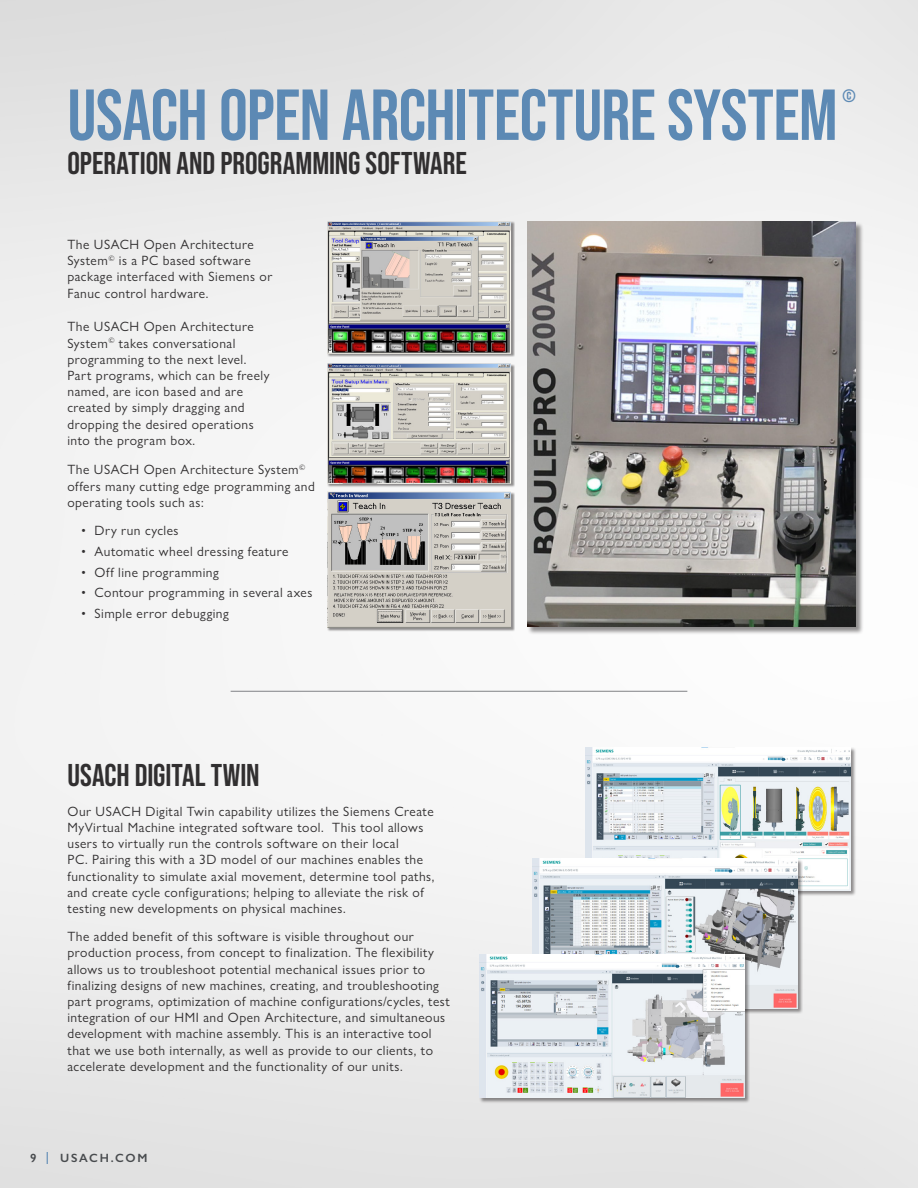
<style>
.page{position:relative;width:918px;height:1188px;background:#fff}
.page>*{position:absolute;margin:0;border:0;box-sizing:border-box;transform-origin:0 0}
.t1{font:700 72px "Bebas Neue Pro";letter-spacing:-.005em;color:#5c89b4}
.t2{font:700 31.5px "Bebas Neue Pro";color:#312f30}
.t3{font:700 18px "Bebas Neue Pro";color:#5c89b4}
.Default{font:13.5px/16.2px "Gill Sans Nova";letter-spacing:.035em;color:#312f30}
.t4{font:600 12px "Gill Sans";letter-spacing:.14em;color:#484b4e}
.s1{color:#5c89b4}
</style>
<div class="page">
<div style="left:527px;top:222px;width:336px;height:412px;background:#231f20;opacity:.5"></div>
<img style="left:527px;top:221px;width:328px;height:406px">
<div style="left:327px;top:222px;width:188px;height:135px;background:#231f20;opacity:.5"></div>
<img style="left:327px;top:221px;width:184px;height:132px">
<div style="left:586px;top:747px;width:270px;height:149px;background:#231f20;opacity:.5"></div>
<img style="left:586px;top:747px;width:264px;height:143px">
<div style="left:327px;top:364px;width:188px;height:123px;background:#231f20;opacity:.5"></div>
<img style="left:327px;top:364px;width:184px;height:119px">
<div style="left:533px;top:859px;width:270px;height:155px;background:#231f20;opacity:.5"></div>
<img style="left:532px;top:859px;width:265px;height:149px">
<div style="left:327px;top:492px;width:188px;height:140px;background:#231f20;opacity:.5"></div>
<img style="left:327px;top:492px;width:184px;height:136px">
<div style="left:479px;top:955px;width:271px;height:149px;background:#231f20;opacity:.5"></div>
<img style="left:479px;top:955px;width:265px;height:143px">
<hr style="left:231px;top:691px;width:456px;height:1px;background:#808285">
<p class="t1" style="left:68px;top:74px;width:772px">USACH OPEN ARCHITECTURE SYSTEM</p>
<p class="t2" style="left:68px;top:145px;width:401px">OPERATION AND PROGRAMMING SOFTWARE</p>
<p class="t3" style="left:842px;top:85px;width:15px">©</p>
<p class="Default" style="left:68px;top:236px;width:206px">The USACH Open Architecture<br>System<sup>©</sup> is a PC based software package interfaced with Siemens or<br>Fanuc control hardware.</p>
<p class="Default" style="left:68px;top:319px;width:204px">The USACH Open Architecture<br>System<sup>©</sup> takes conversational programming to the next level.<br>Part programs, which can be freely named, are icon based and are created by simply dragging and dropping the desired operations into the program box.</p>
<p class="Default" style="left:68px;top:462px;width:249px">The USACH Open Architecture System<sup>© </sup>offers many cutting edge programming and operating tools such as:</p>
<p class="Default" style="left:81px;top:522px;width:99px">• Dry run cycles</p>
<p class="Default" style="left:81px;top:543px;width:209px">• Automatic wheel dressing feature</p>
<p class="Default" style="left:81px;top:564px;width:139px">• Off line programming</p>
<p class="Default" style="left:81px;top:585px;width:233px">• Contour programming in several axes</p>
<p class="Default" style="left:81px;top:605px;width:149px">• Simple error debugging</p>
<p class="t2" style="left:68px;top:757px;width:194px">USACH DIGITAL TWIN</p>
<p class="Default" style="left:68px;top:803px;width:369px">Our USACH Digital Twin capability utilizes the Siemens Create MyVirtual Machine integrated software tool. This tool allows users to virtually run the controls software on their local<br>PC. Pairing this with a 3D model of our machines enables the functionality to simulate axial movement, determine tool paths, and create cycle configurations; helping to alleviate the risk of testing new developments on physical machines.</p>
<p class="Default" style="left:68px;top:928px;width:384px">The added benefit of this software is visible throughout our production process, from concept to finalization. The flexibility allows us to troubleshoot potential mechanical issues prior to finalizing designs of new machines, creating, and troubleshooting part programs, optimization of machine configurations/cycles, test integration of our HMI and Open Architecture, and simultaneous development with machine assembly. This is an interactive tool that we use both internally, as well as provide to our clients, to accelerate development and the functionality of our units.</p>
<p class="t4" style="left:30px;top:1151px;width:119px">9 <span class="s1">|</span> USACH.COM</p>
</div>
